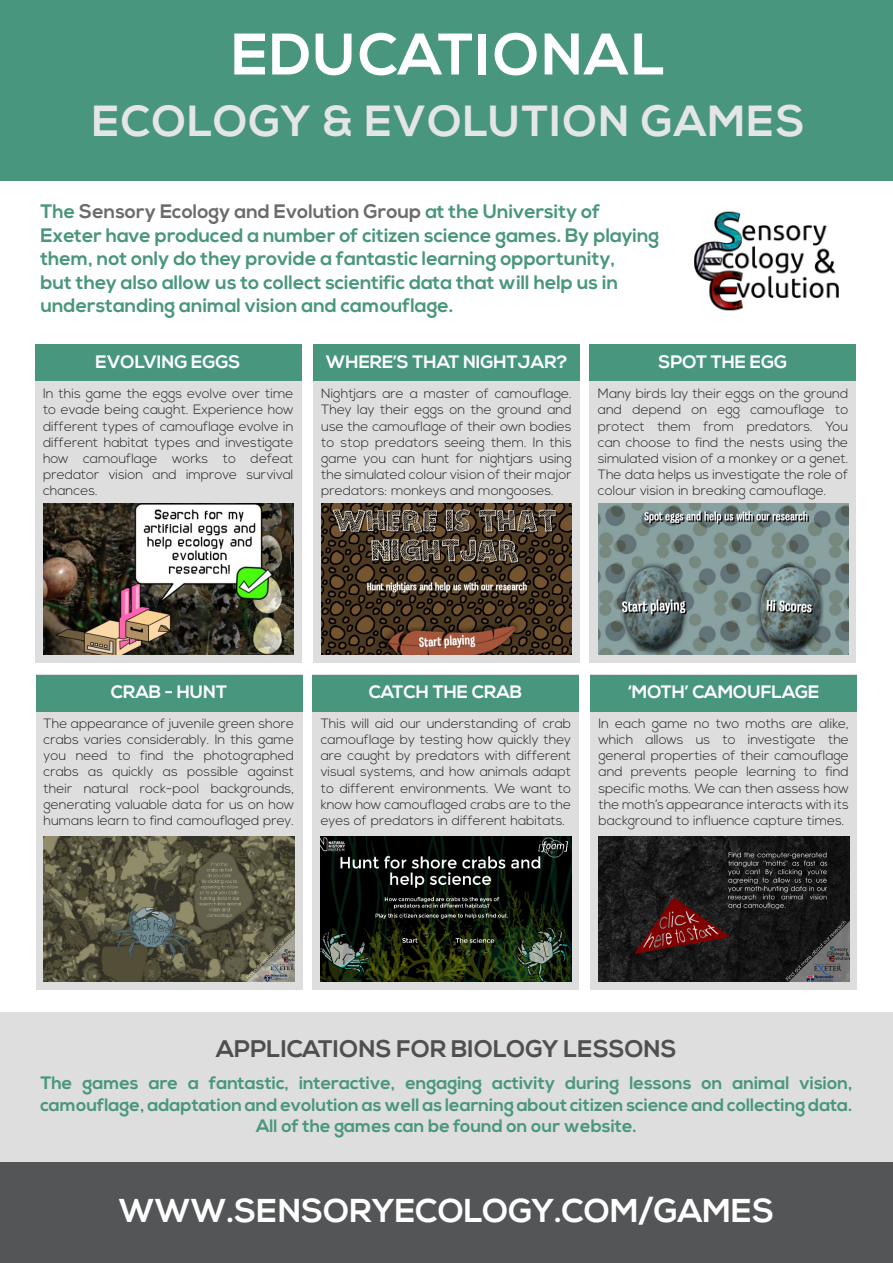
<style>
.page{position:relative;width:893px;height:1263px;background:#fff}
.page>*{position:absolute;margin:0;border:0;box-sizing:border-box;transform-origin:0 0}
.t1{font:700 58.5px "Nexa";letter-spacing:.03em;color:#fff}
.t2{font:700 43.5px "Nexa";letter-spacing:.03em;color:#e4e5e7}
.t3{font:700 33px "Nexa";color:#fff}
.t4{font:700 24px "Nexa";color:#4e4f50}
.t5{font:700 19.5px/23.4px "Nexa";color:#49967e}
.t6{font:700 18px/21.6px "Nexa";color:#49967e}
.t7{font:700 18px "Nexa";color:#fff}
.t8{font:300 13.5px/16.2px "Nexa";color:#231f20;text-align:justify}
.s1{color:#6b6b6e}
</style>
<div class="page">
<div style="left:36px;top:674px;width:266px;height:316px;background:#dededf"></div>
<div style="left:36px;top:675px;width:266px;height:37px;background:#49967e"></div>
<div style="left:312px;top:674px;width:267px;height:316px;background:#dededf"></div>
<div style="left:590px;top:674px;width:267px;height:316px;background:#dededf"></div>
<img style="left:44px;top:836px;width:250px;height:145px">
<img style="left:321px;top:836px;width:250px;height:145px">
<div style="left:0;top:0;width:893px;height:180px;background:#49967e"></div>
<img style="left:599px;top:836px;width:250px;height:145px">
<div style="left:0;top:1012px;width:893px;height:251px;background:#dededf"></div>
<img style="left:694px;top:211px;width:145px;height:100px">
<div style="left:0;top:1162px;width:893px;height:101px;background:#545557"></div>
<div style="left:312px;top:675px;width:267px;height:37px;background:#49967e"></div>
<div style="left:590px;top:675px;width:267px;height:37px;background:#49967e"></div>
<div style="left:589px;top:344px;width:267px;height:319px;background:#dededf"></div>
<div style="left:35px;top:344px;width:267px;height:319px;background:#dededf"></div>
<div style="left:313px;top:344px;width:267px;height:319px;background:#dededf"></div>
<img style="left:43px;top:504px;width:250px;height:151px">
<img style="left:598px;top:504px;width:250px;height:151px">
<img style="left:321px;top:504px;width:250px;height:151px">
<div style="left:35px;top:344px;width:266px;height:37px;background:#49967e"></div>
<div style="left:313px;top:344px;width:267px;height:37px;background:#49967e"></div>
<div style="left:589px;top:344px;width:267px;height:37px;background:#49967e"></div>
<p class="t1" style="left:232px;top:21px;width:436px">EDUCATIONAL</p>
<p class="t2" style="left:92px;top:96px;width:714px">ECOLOGY &amp; EVOLUTION GAMES</p>
<p class="t5" style="left:40px;top:201px;width:620px">The <span class="s1">Sensory Ecology and Evolution Group</span> at the University of Exeter have produced a number of citizen science games. By playing them, not only do they provide a fantastic learning opportunity,<br>but they also allow us to collect scientific data that will help us in understanding animal vision and camouflage.</p>
<p class="t7" style="left:96px;top:351px;width:146px">EVOLVING EGGS</p>
<p class="t7" style="left:326px;top:351px;width:243px">WHERE’S THAT NIGHTJAR?</p>
<p class="t7" style="left:659px;top:351px;width:130px">SPOT THE EGG</p>
<p class="t8" style="left:321px;top:386px;width:252px">Nightjars are a master of camouflage.<br>They lay their eggs on the ground and use the camouflage of their own bodies to stop predators seeing them. In this game you can hunt for nightjars using the simulated colour vision of their major predators: monkeys and mongooses.</p>
<p class="t8" style="left:43px;top:386px;width:252px">In this game the eggs evolve over time to evade being caught. Experience how different types of camouflage evolve in different habitat types and investigate how camouflage works to defeat predator vision and improve survival chances.</p>
<p class="t8" style="left:598px;top:386px;width:252px">Many birds lay their eggs on the ground and depend on egg camouflage to protect them from predators. You can choose to find the nests using the simulated vision of a monkey or a genet.<br>The data helps us investigate the role of colour vision in breaking camouflage.</p>
<p class="t7" style="left:111px;top:681px;width:118px">CRAB - HUNT</p>
<p class="t7" style="left:369px;top:681px;width:155px">CATCH THE CRAB</p>
<p class="t7" style="left:628px;top:681px;width:193px">‘MOTH’ CAMOUFLAGE</p>
<p class="t8" style="left:44px;top:716px;width:252px">The appearance of juvenile green shore crabs varies considerably. In this game you need to find the photographed crabs as quickly as possible against their natural rock-pool backgrounds, generating valuable data for us on how humans learn to find camouflaged prey.</p>
<p class="t8" style="left:598px;top:716px;width:252px">In each game no two moths are alike, which allows us to investigate the general properties of their camouflage and prevents people learning to find specific moths. We can then assess how the moth’s appearance interacts with its background to influence capture times.</p>
<p class="t8" style="left:321px;top:716px;width:252px">This will aid our understanding of crab camouflage by testing how quickly they are caught by predators with different visual systems, and how animals adapt to different environments. We want to know how camouflaged crabs are to the eyes of predators in different habitats.</p>
<p class="t4" style="left:216px;top:1034px;width:462px">APPLICATIONS FOR BIOLOGY LESSONS</p>
<p class="t6" style="left:40px;top:1073px;width:814px">The games are a fantastic, interactive, engaging activity during lessons on animal vision, camouflage, adaptation and evolution as well as learning about citizen science and collecting data.</p>
<p class="t6" style="left:256px;top:1116px;width:382px">All of the games can be found on our website.</p>
<p class="t3" style="left:119px;top:1191px;width:657px">WWW.SENSORYECOLOGY.COM/GAMES</p>
</div>
